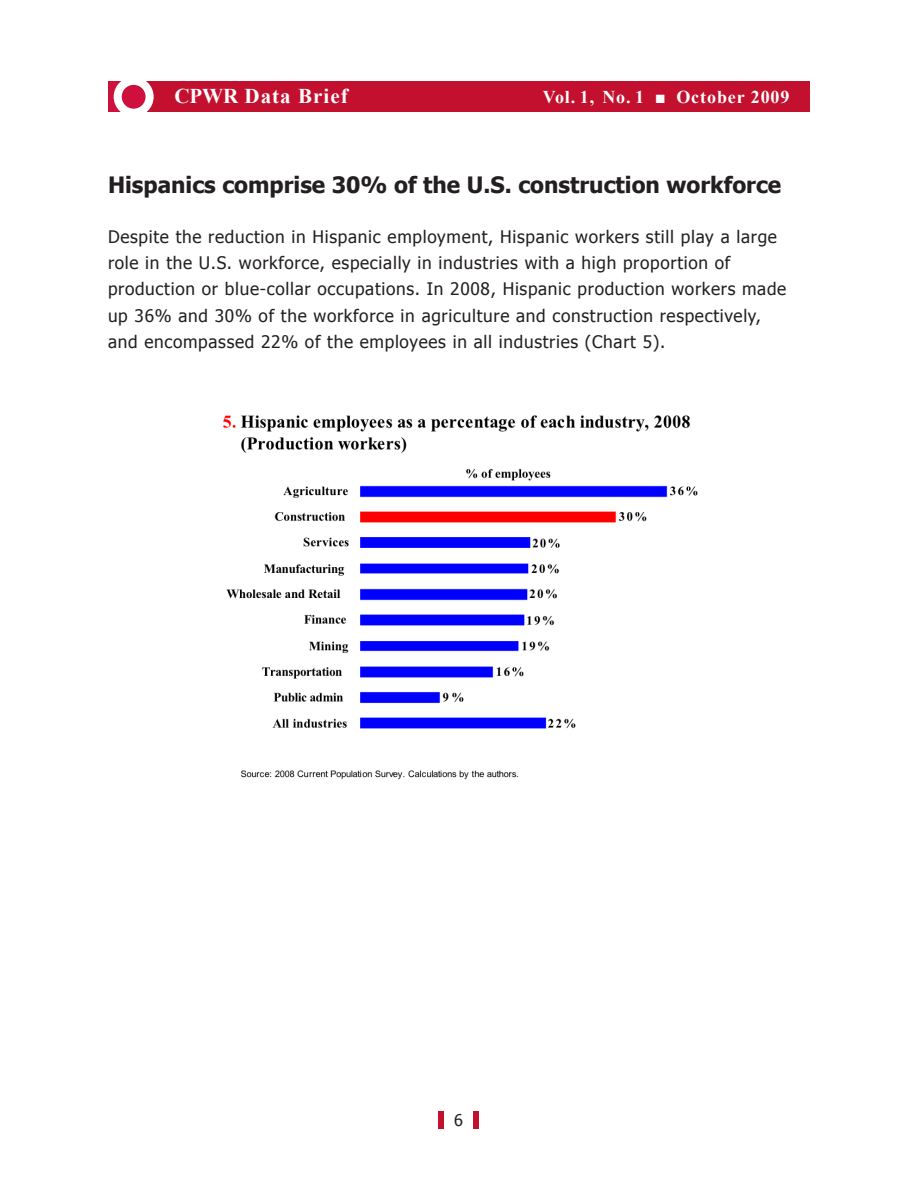
<style>
.page{position:relative;width:918px;height:1188px;background:#fff}
.page>*{position:absolute;margin:0;border:0;box-sizing:border-box;transform-origin:0 0}
.Heads{font:700 22.5px "Tahoma";color:#231f20}
.t1{font:700 21px "Times New Roman";letter-spacing:.05em;color:#fff}
.t2{font:700 18px "Times New Roman";letter-spacing:.05em;color:#fff}
.Body_Copy-First_Para{font:17.25px/26.2px "Tahoma";letter-spacing:.04em;color:#231f20}
.t3{font:16.2px "Tahoma";color:#231f20}
</style>
<div class="page">
<div style="left:108px;top:81px;width:702px;height:31px;background:#c3102e"></div>
<div style="left:438px;top:1111px;width:6px;height:18px;background:#c3102e"></div>
<div style="left:474px;top:1111px;width:5px;height:18px;background:#c3102e"></div>
<svg style="left:109px;top:81px;width:45px;height:31px"></svg>
<img style="left:223px;top:415px;width:475px;height:365px">
<p class="t1" style="left:174px;top:84px;width:175px">CPWR Data Brief</p>
<p class="t2" style="left:543px;top:87px;width:248px">Vol. 1, No. 1 ■ October 2009</p>
<p class="Heads" style="left:108px;top:170px;width:675px">Hispanics comprise 30% of the U.S. construction workforce</p>
<p class="Body_Copy-First_Para" style="left:108px;top:223px;width:680px">Despite the reduction in Hispanic employment, Hispanic workers still play a large role in the U.S. workforce, especially in industries with a high proportion of production or blue-collar occupations. In 2008, Hispanic production workers made up 36% and 30% of the workforce in agriculture and construction respectively, and encompassed 22% of the employees in all industries (Chart 5).</p>
<p class="t3" style="left:454px;top:1110px;width:10px">6</p>
</div>
